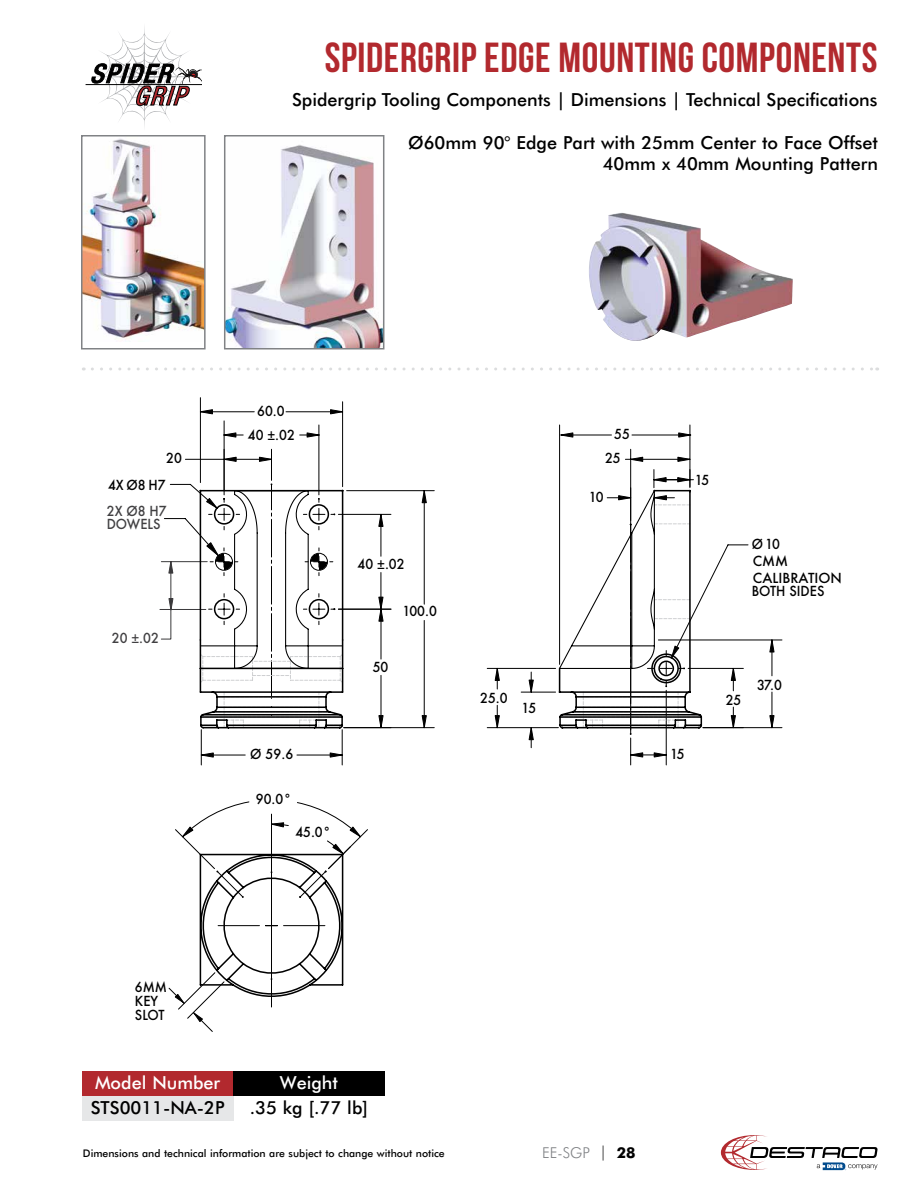
<style>
.page{position:relative;width:918px;height:1188px;background:#fff}
.page>*{position:absolute;margin:0;border:0;box-sizing:border-box;transform-origin:0 0}
.t1{font:42px "Bebas Neue";letter-spacing:.015em;color:#b2292e}
.t2{font:500 18px/21.6px "Futura BT";color:#000;text-align:right}
.t3{font:500 18px "Futura BT";color:#fff}
.t4{font:300 15px "Futura BT";color:#808285}
.t5{font:500 13.5px/14px "Futura";color:#000;scale:.94 1}
.t6{font:500 13.5px "Futura";color:#414042;scale:.94 1}
.t7{font:500 13.5px/16.2px "Futura";color:#000}
.t8{font:500 13.5px "Futura";color:#000;scale:.95 1}
.t9{font:500 10.5px "Futura BT";color:#000}
.s1{color:#000}
.s2{font-weight:700;color:#000}
</style>
<div class="page">
<div style="left:82px;top:1071px;width:151px;height:25px;background:#b2292e"></div>
<div style="left:233px;top:1071px;width:151px;height:25px;background:#000"></div>
<div style="left:82px;top:1096px;width:151px;height:25px;background:#e6e7e8"></div>
<hr style="left:342px;top:402px;width:1px;height:85px;background:#000">
<hr style="left:200px;top:398px;width:1px;height:85px;background:#000">
<hr style="left:286px;top:412px;width:57px;height:1px;background:#000">
<hr style="left:200px;top:412px;width:54px;height:1px;background:#000">
<svg style="left:330px;top:409px;width:13px;height:6px"></svg>
<svg style="left:200px;top:409px;width:13px;height:6px"></svg>
<hr style="left:224px;top:421px;width:1px;height:70px;background:#000">
<hr style="left:319px;top:425px;width:1px;height:70px;background:#000">
<svg style="left:300px;top:432px;width:20px;height:6px"></svg>
<svg style="left:223px;top:432px;width:20px;height:6px"></svg>
<hr style="left:632px;top:435px;width:59px;height:1px;background:#000">
<hr style="left:561px;top:435px;width:50px;height:1px;background:#000">
<svg style="left:678px;top:432px;width:14px;height:6px"></svg>
<svg style="left:560px;top:432px;width:14px;height:6px"></svg>
<hr style="left:271px;top:449px;width:1px;height:31px;background:#000">
<hr style="left:185px;top:459px;width:39px;height:1px;background:#000">
<hr style="left:224px;top:459px;width:48px;height:1px;background:#000">
<svg style="left:223px;top:456px;width:14px;height:6px"></svg>
<svg style="left:259px;top:456px;width:12px;height:6px"></svg>
<hr style="left:690px;top:425px;width:1px;height:62px;background:#000">
<hr style="left:630px;top:449px;width:1px;height:71px;background:#000">
<hr style="left:631px;top:459px;width:59px;height:1px;background:#000">
<svg style="left:677px;top:456px;width:14px;height:6px"></svg>
<svg style="left:625px;top:456px;width:18px;height:6px"></svg>
<hr style="left:658px;top:640px;width:124px;height:1px;background:#000">
<hr style="left:703px;top:727px;width:79px;height:1px;background:#000">
<hr style="left:772px;top:640px;width:1px;height:36px;background:#000">
<hr style="left:772px;top:692px;width:1px;height:36px;background:#000">
<svg style="left:769px;top:639px;width:6px;height:14px"></svg>
<svg style="left:769px;top:715px;width:6px;height:13px"></svg>
<hr style="left:559px;top:425px;width:1px;height:239px;background:#000">
<hr style="left:271px;top:831px;width:1px;height:176px;background:#000">
<svg style="left:160px;top:484px;width:65px;height:155px"></svg>
<svg style="left:703px;top:544px;width:46px;height:185px"></svg>
<svg style="left:175px;top:824px;width:21px;height:27px"></svg>
<svg style="left:196px;top:489px;width:507px;height:508px"></svg>
<svg style="left:168px;top:972px;width:57px;height:60px"></svg>
<hr style="left:654px;top:479px;width:39px;height:1px;background:#000">
<svg style="left:653px;top:470px;width:38px;height:31px"></svg>
<svg style="left:199px;top:489px;width:457px;height:181px"></svg>
<img style="left:227px;top:145px;width:154px;height:202px">
<div style="left:224px;top:135px;width:160px;height:215px;border:2px solid #808285"></div>
<img style="left:84px;top:138px;width:119px;height:202px">
<div style="left:81px;top:135px;width:125px;height:215px;border:2px solid #808285"></div>
<svg style="left:92px;top:368px;width:786px;height:2px"></svg>
<img style="left:589px;top:213px;width:204px;height:128px">
<hr style="left:86px;top:84px;width:115px;height:1px;background:#000">
<svg style="left:91px;top:27px;width:110px;height:100px"></svg>
<svg style="left:721px;top:1135px;width:157px;height:35px"></svg>
<h1 class="t1" style="left:325px;top:34px;width:554px">SPIDERGRIP EDGE MOUNTING COMPONENTS</h1>
<p class="t2" style="left:292px;top:88px;width:587px">Spidergrip Tooling Components | Dimensions | Technical Specifications</p>
<p class="t2" style="left:408px;top:131px;width:471px">Ø60mm 90° Edge Part with 25mm Center to Face Offset<br>40mm x 40mm Mounting Pattern</p>
<p class="t5" style="left:166px;top:451px;width:18px">20</p>
<p class="t5" style="left:108px;top:478px;width:63px">4X Ø8 H7</p>
<p class="t6" style="left:107px;top:502px;width:65px">2X Ø8 H7</p>
<p class="t6" style="left:107px;top:515px;width:59px">DOWELS</p>
<p class="t6" style="left:112px;top:629px;width:51px">20 ±.02</p>
<p class="t5" style="left:135px;top:980px;width:36px">6MM<br>KEY<br>SLOT</p>
<p class="t5" style="left:257px;top:403px;width:31px">60.0</p>
<p class="t5" style="left:248px;top:428px;width:51px">40 ±.02</p>
<p class="t5" style="left:358px;top:557px;width:51px">40 ±.02</p>
<p class="t5" style="left:402px;top:604px;width:38px">100.0</p>
<p class="t5" style="left:373px;top:659px;width:18px">50</p>
<p class="t8" style="left:250px;top:745px;width:47px">Ø 59.6</p>
<p class="t5" style="left:256px;top:791px;width:39px">90.0°</p>
<p class="t5" style="left:295px;top:824px;width:39px">45.0°</p>
<p class="t5" style="left:480px;top:691px;width:31px">25.0</p>
<p class="t5" style="left:522px;top:701px;width:17px">15</p>
<p class="t5" style="left:614px;top:427px;width:18px">55</p>
<p class="t5" style="left:605px;top:451px;width:18px">25</p>
<p class="t5" style="left:589px;top:489px;width:17px">10</p>
<p class="t5" style="left:695px;top:473px;width:17px">15</p>
<p class="t5" style="left:752px;top:537px;width:32px">Ø10</p>
<p class="t7" style="left:753px;top:553px;width:91px">CMM<br>CALIBRATION</p>
<p class="t5" style="left:752px;top:584px;width:79px">BOTH SIDES</p>
<p class="t5" style="left:670px;top:747px;width:17px">15</p>
<p class="t5" style="left:726px;top:693px;width:18px">25</p>
<p class="t5" style="left:757px;top:678px;width:28px">37.0</p>
<p class="t3" style="left:95px;top:1072px;width:127px">Model Number</p>
<p class="t3" style="left:280px;top:1072px;width:60px">Weight</p>
<p class="t2" style="left:91px;top:1097px;width:135px">STS0011-NA-2P</p>
<p class="t2" style="left:250px;top:1097px;width:120px">.35 kg [.77 lb]</p>
<p class="t9" style="left:83px;top:1147px;width:363px">Dimensions and technical information are subject to change without notice</p>
<p class="t4" style="left:542px;top:1144px;width:95px">EE-SGP <span class="s1">|</span> <span class="s2">28</span></p>
</div>
